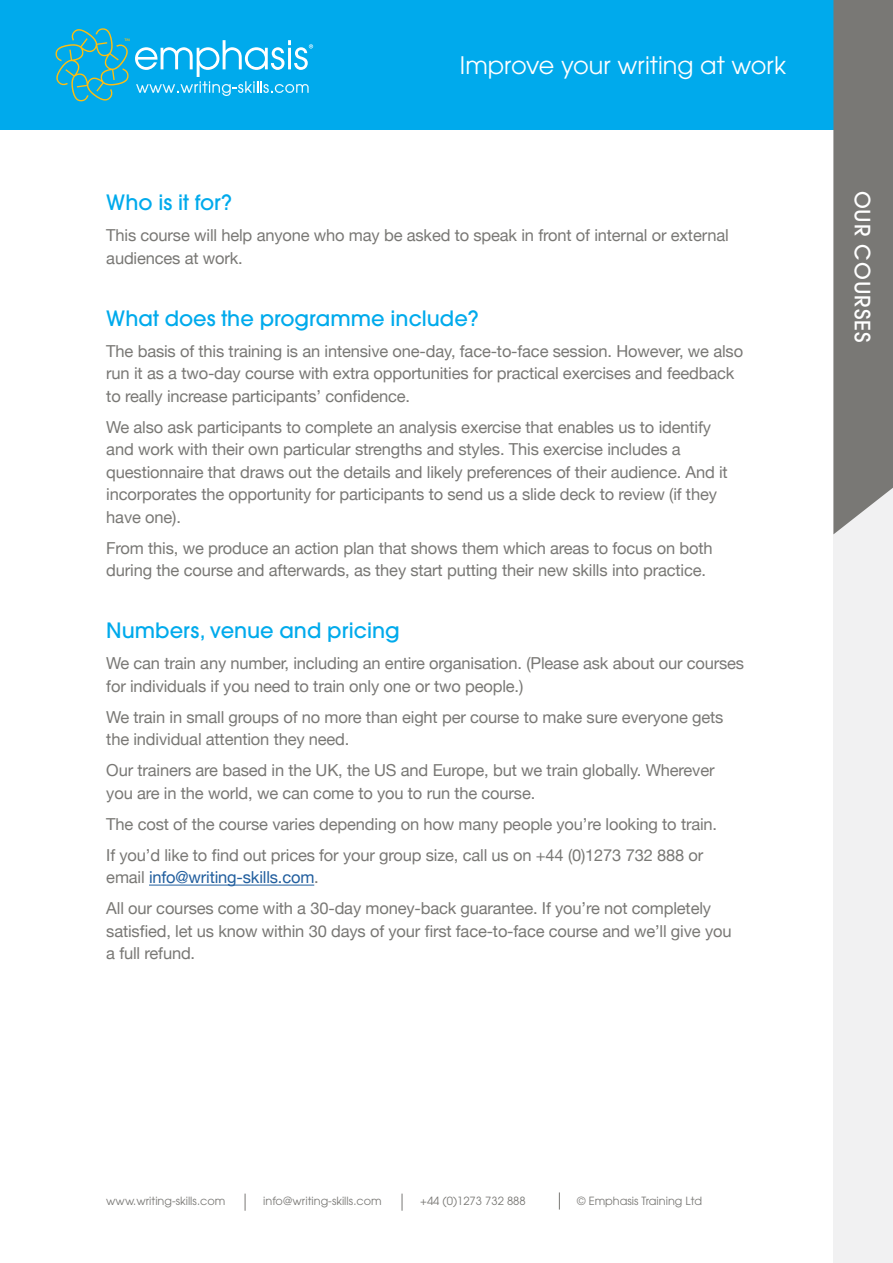
<style>
.page{position:relative;width:893px;height:1263px;background:#fff}
.page>*{position:absolute;margin:0;border:0;box-sizing:border-box;transform-origin:0 0}
.t1{font:24px "Avant Garde";color:#fff}
.t2{font:500 21px "Avant Garde";color:#00aaec}
.t3{font:500 21px "Avant Garde";letter-spacing:.05em;color:#fff}
.t4{font:16.5px/22.5px "Helvetica Neue";letter-spacing:-.01em;color:#797875}
.t5{font:11.25px "Avant Garde";color:#797875}
.s1{color:#215e9e}
</style>
<div class="page">
<div style="left:833px;top:0;width:60px;height:1263px;background:#f1f1f2"></div>
<div style="left:0;top:0;width:893px;height:130px;background:#00aaec"></div>
<svg style="left:833px;top:0;width:60px;height:534px;background:#7f807d"></svg>
<svg style="left:55px;top:28px;width:258px;height:74px"></svg>
<hr style="left:149px;top:885px;width:165px;height:1px;background:#215e9e">
<svg style="left:245px;top:1193px;width:1px;height:18px"></svg>
<svg style="left:402px;top:1193px;width:1px;height:18px"></svg>
<svg style="left:559px;top:1192px;width:1px;height:17px"></svg>
<h1 class="t1" style="left:460px;top:51px;width:328px">Improve your writing at work</h1>
<p class="t2" style="left:106px;top:190px;width:127px">Who is it for?</p>
<p class="t4" style="left:106px;top:225px;width:624px">This course will help anyone who may be asked to speak in front of internal or external audiences at work.</p>
<p class="t2" style="left:106px;top:305px;width:374px">What does the programme include?</p>
<p class="t4" style="left:106px;top:341px;width:638px">The basis of this training is an intensive one-day, face-to-face session. However, we also run it as a two-day course with extra opportunities for practical exercises and feedback to really increase participants’ confidence.</p>
<p class="t4" style="left:106px;top:417px;width:623px">We also ask participants to complete an analysis exercise that enables us to identify and work with their own particular strengths and styles. This exercise includes a questionnaire that draws out the details and likely preferences of their audience. And it incorporates the opportunity for participants to send us a slide deck to review (if they have one).</p>
<p class="t4" style="left:106px;top:538px;width:608px">From this, we produce an action plan that shows them which areas to focus on both during the course and afterwards, as they start putting their new skills into practice.</p>
<p class="t2" style="left:106px;top:618px;width:295px">Numbers, venue and pricing</p>
<p class="t4" style="left:106px;top:653px;width:639px">We can train any number, including an entire organisation. (Please ask about our courses for individuals if you need to train only one or two people.)</p>
<p class="t4" style="left:106px;top:707px;width:619px">We train in small groups of no more than eight per course to make sure everyone gets the individual attention they need.</p>
<p class="t4" style="left:106px;top:760px;width:610px">Our trainers are based in the UK, the US and Europe, but we train globally. Wherever you are in the world, we can come to you to run the course.</p>
<p class="t4" style="left:106px;top:809px;width:612px;line-height:31px">The cost of the course varies depending on how many people you’re looking to train.<br>If you’d like to find out prices for your group size, call us on +44 (0)1273 732 888 or</p>
<p class="t4" style="left:106px;top:863px;width:606px;line-height:31px">email <span class="s1">info@writing-skills.com</span>.<br>All our courses come with a 30-day money-back guarantee. If you’re not completely</p>
<p class="t4" style="left:106px;top:921px;width:627px">satisfied, let us know within 30 days of your first face-to-face course and we’ll give you a full refund.</p>
<p class="t3" style="left:875px;top:191px;width:154px;rotate:90deg">OUR COURSES</p>
<p class="t5" style="left:106px;top:1194px;width:121px">www.writing-skills.com</p>
<p class="t5" style="left:263px;top:1194px;width:120px">info@writing-skills.com</p>
<p class="t5" style="left:420px;top:1194px;width:107px">+44 (0)1273 732 888</p>
<p class="t5" style="left:577px;top:1194px;width:127px">© Emphasis Training Ltd</p>
</div>
